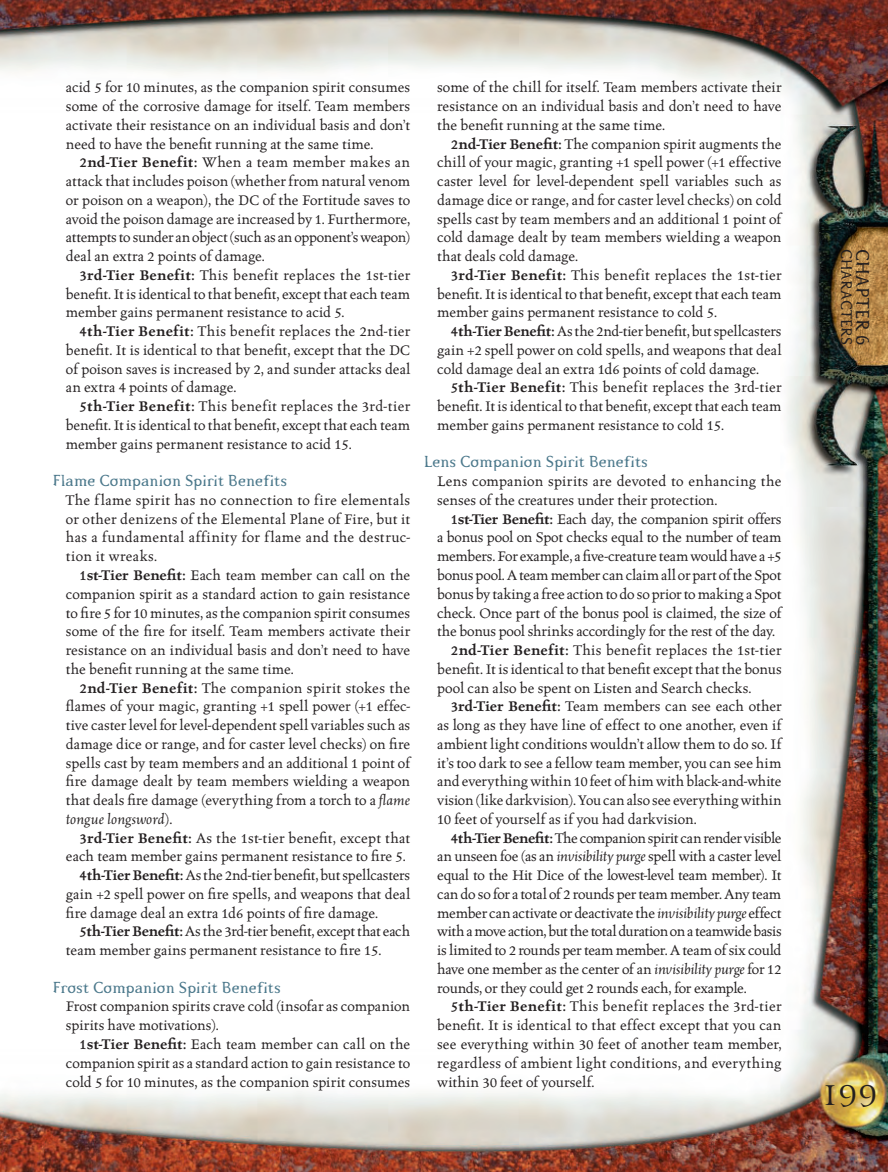
<style>
.page{position:relative;width:888px;height:1172px;background:#fff}
.page>*{position:absolute;margin:0;border:0;box-sizing:border-box;transform-origin:0 0}
.t1{font:33.75px "Alchemy Gold A24";color:#231f20}
.t2{font:18px "Pterra dactyl";letter-spacing:.015em;color:#231f20}
.t3{font:500 15.75px/18.8px "Celestia Antiqua";letter-spacing:-.005em;color:#231f20;text-align:justify}
.t4{font:500 15.75px "Celestia Antiqua";letter-spacing:-.025em;color:#231f20}
.t5{font:500 15.75px "Celestia Antiqua";letter-spacing:-.03em;color:#231f20}
.t6{font:500 15.75px "Celestia Antiqua";letter-spacing:.02em;color:#231f20}
.t7{font:500 15.75px "Celestia Antiqua";letter-spacing:-.035em;color:#231f20}
.t8{font:500 15.75px "Celestia Antiqua";letter-spacing:.015em;color:#231f20}
.t9{font:15.45px "Pterra dactyl";color:#4b788b}
.t10{font:15px "Pterra dactyl";letter-spacing:.02em;color:#231f20}
.s1{font-weight:600}
.s2{font-style:italic}
</style>
<div class="page">
<img style="left:0;top:0;width:888px;height:1171px">
<p class="t3" style="left:66px;top:79px;width:346px">acid 5 for 10 minutes, as the companion spirit consumes some of the corrosive damage for itself. Team members activate their resistance on an individual basis and don’t need to have the benefit running at the same time.</p>
<p class="t3" style="left:66px;top:154px;width:346px;text-indent:13px"><span class="s1">2nd-Tier Benefit:</span> When a team member makes an attack that includes poison (whether from natural venom or poison on a weapon), the DC of the Fortitude saves to avoid the poison damage are increased by 1. Furthermore, attempts to sunder an object (such as an opponent’s weapon) deal an extra 2 points of damage.</p>
<p class="t3" style="left:66px;top:266px;width:346px;text-indent:13px"><span class="s1">3rd-Tier Benefit:</span> This benefit replaces the 1st-tier benefit. It is identical to that benefit, except that each team member gains permanent resistance to acid 5.</p>
<p class="t3" style="left:66px;top:322px;width:346px;text-indent:13px"><span class="s1">4th-Tier Benefit:</span> This benefit replaces the 2nd-tier benefit. It is identical to that benefit, except that the DC of poison saves is increased by 2, and sunder attacks deal an extra 4 points of damage.</p>
<p class="t3" style="left:66px;top:397px;width:346px;text-indent:13px"><span class="s1">5th-Tier Benefit:</span> This benefit replaces the 3rd-tier benefit. It is identical to that benefit, except that each team member gains permanent resistance to acid 15.</p>
<p class="t9" style="left:52px;top:475px;width:236px">Flame Companion Spirit Benefits</p>
<p class="t3" style="left:66px;top:491px;width:346px">The flame spirit has no connection to fire elementals or other denizens of the Elemental Plane of Fire, but it has a fundamental affinity for flame and the destruc&shy;tion it wreaks.</p>
<p class="t3" style="left:66px;top:566px;width:346px;text-indent:13px"><span class="s1">1st-Tier Benefit:</span> Each team member can call on the companion spirit as a standard action to gain resistance to fire 5 for 10 minutes, as the companion spirit consumes some of the fire for itself. Team members activate their resistance on an individual basis and don’t need to have the benefit running at the same time.</p>
<p class="t3" style="left:66px;top:679px;width:346px;text-indent:13px"><span class="s1">2nd-Tier Benefit:</span> The companion spirit stokes the flames of your magic, granting +1 spell power (+1 effec&shy;tive caster level for level-dependent spell variables such as damage dice or range, and for caster level checks) on fire spells cast by team members and an additional 1 point of fire damage dealt by team members wielding a weapon that deals fire damage (everything from a torch to a <span class="s2">flame tongue longsword</span>).</p>
<p class="t8" style="left:79px;top:830px;width:332px"><span class="s1">3rd-Tier Benefit:</span> As the 1st-tier benefit, except that</p>
<p class="t3" style="left:66px;top:847px;width:341px">each team member gains permanent resistance to fire 5.</p>
<p class="t3" style="left:79px;top:866px;width:332px"><span class="s1">4th-Tier Benefit:</span> As the 2nd-tier benefit, but spellcasters</p>
<p class="t3" style="left:66px;top:885px;width:346px">gain +2 spell power on fire spells, and weapons that deal</p>
<p class="t3" style="left:66px;top:904px;width:314px">fire damage deal an extra 1d6 points of fire damage.</p>
<p class="t3" style="left:79px;top:922px;width:332px"><span class="s1">5th-Tier Benefit:</span> As the 3rd-tier benefit, except that each</p>
<p class="t3" style="left:66px;top:941px;width:317px">team member gains permanent resistance to fire 15.</p>
<p class="t9" style="left:52px;top:981px;width:230px">Frost Companion Spirit Benefits</p>
<p class="t3" style="left:66px;top:997px;width:346px">Frost companion spirits crave cold (insofar as companion spirits have motivations).</p>
<p class="t3" style="left:66px;top:1035px;width:346px;text-indent:13px"><span class="s1">1st-Tier Benefit:</span> Each team member can call on the companion spirit as a standard action to gain resistance to cold 5 for 10 minutes, as the companion spirit consumes</p>
<p class="t3" style="left:437px;top:79px;width:346px">some of the chill for itself. Team members activate their resistance on an individual basis and don’t need to have the benefit running at the same time.</p>
<p class="t3" style="left:437px;top:135px;width:346px;text-indent:13px"><span class="s1">2nd-Tier Benefit:</span> The companion spirit augments the chill of your magic, granting +1 spell power (+1 effective caster level for level-dependent spell variables such as damage dice or range, and for caster level checks) on cold spells cast by team members and an additional 1 point of cold damage dealt by team members wielding a weapon that deals cold damage.</p>
<p class="t3" style="left:437px;top:266px;width:346px;text-indent:13px"><span class="s1">3rd-Tier Benefit:</span> This benefit replaces the 1st-tier benefit. It is identical to that benefit, except that each team member gains permanent resistance to cold 5.</p>
<p class="t3" style="left:437px;top:322px;width:346px;text-indent:14px"><span class="s1">4th-Tier Benefit:</span> As the 2nd-tier benefit, but spellcasters gain +2 spell power on cold spells, and weapons that deal cold damage deal an extra 1d6 points of cold damage.</p>
<p class="t3" style="left:437px;top:379px;width:346px;text-indent:13px"><span class="s1">5th-Tier Benefit:</span> This benefit replaces the 3rd-tier benefit. It is identical to that benefit, except that each team member gains permanent resistance to cold 15.</p>
<p class="t9" style="left:424px;top:456px;width:226px">Lens Companion Spirit Benefits</p>
<p class="t3" style="left:437px;top:472px;width:346px">Lens companion spirits are devoted to enhancing the senses of the creatures under their protection.</p>
<p class="t3" style="left:451px;top:510px;width:332px"><span class="s1">1st-Tier Benefit:</span> Each day, the companion spirit offers</p>
<p class="t3" style="left:437px;top:529px;width:346px">a bonus pool on Spot checks equal to the number of team</p>
<p class="t4" style="left:437px;top:549px;width:346px">members. For example, a five-creature team would have a +5</p>
<p class="t3" style="left:437px;top:566px;width:346px">bonus pool. A team member can claim all or part of the Spot</p>
<p class="t3" style="left:437px;top:585px;width:346px">bonus by taking a free action to do so prior to making a Spot</p>
<p class="t3" style="left:437px;top:604px;width:346px">check. Once part of the bonus pool is claimed, the size of</p>
<p class="t3" style="left:437px;top:622px;width:340px">the bonus pool shrinks accordingly for the rest of the day.</p>
<p class="t6" style="left:451px;top:643px;width:332px"><span class="s1">2nd-Tier Benefit:</span> This benefit replaces the 1st-tier</p>
<p class="t3" style="left:437px;top:660px;width:346px">benefit. It is identical to that benefit except that the bonus</p>
<p class="t3" style="left:437px;top:679px;width:316px">pool can also be spent on Listen and Search checks.</p>
<p class="t3" style="left:451px;top:697px;width:332px"><span class="s1">3rd-Tier Benefit:</span> Team members can see each other</p>
<p class="t3" style="left:437px;top:716px;width:346px">as long as they have line of effect to one another, even if</p>
<p class="t3" style="left:437px;top:735px;width:346px">ambient light conditions wouldn’t allow them to do so. If</p>
<p class="t3" style="left:437px;top:754px;width:346px">it’s too dark to see a fellow team member, you can see him</p>
<p class="t3" style="left:437px;top:772px;width:346px">and everything within 10 feet of him with black-and-white</p>
<p class="t3" style="left:437px;top:791px;width:346px">vision (like darkvision). You can also see everything within</p>
<p class="t3" style="left:437px;top:810px;width:261px">10 feet of yourself as if you had darkvision.</p>
<p class="t5" style="left:451px;top:830px;width:332px"><span class="s1">4th-Tier Benefit:</span> The companion spirit can render visible</p>
<p class="t3" style="left:437px;top:847px;width:346px">an unseen foe (as an <span class="s2">invisibility purge</span> spell with a caster level</p>
<p class="t5" style="left:437px;top:868px;width:346px">equal to the Hit Dice of the lowest-level team member). It</p>
<p class="t3" style="left:437px;top:885px;width:346px">can do so for a total of 2 rounds per team member. Any team</p>
<p class="t3" style="left:437px;top:904px;width:346px">member can activate or deactivate the <span class="s2">invisibility purge</span> effect</p>
<p class="t7" style="left:437px;top:924px;width:346px">with a move action, but the total duration on a teamwide basis</p>
<p class="t3" style="left:437px;top:941px;width:346px">is limited to 2 rounds per team member. A team of six could</p>
<p class="t4" style="left:437px;top:962px;width:346px">have one member as the center of an <span class="s2">invisibility purge</span> for 12</p>
<p class="t4" style="left:437px;top:980px;width:311px">rounds, or they could get 2 rounds each, for example.</p>
<p class="t6" style="left:451px;top:999px;width:332px"><span class="s1">5th-Tier Benefit:</span> This benefit replaces the 3rd-tier</p>
<p class="t3" style="left:437px;top:1016px;width:346px">benefit. It is identical to that effect except that you can</p>
<p class="t3" style="left:437px;top:1035px;width:346px">see everything within 30 feet of another team member,</p>
<p class="t3" style="left:437px;top:1054px;width:346px">regardless of ambient light conditions, and everything</p>
<p class="t3" style="left:437px;top:1072px;width:159px">within 30 feet of yourself.</p>
<p class="t10" style="left:852px;top:249px;width:98px;rotate:90deg">CHARACTERS</p>
<p class="t2" style="left:869px;top:249px;width:97px;rotate:90deg">CHAPTER 6</p>
<h1 class="t1" style="left:820px;top:1073px;width:59px">199</h1>
</div>
